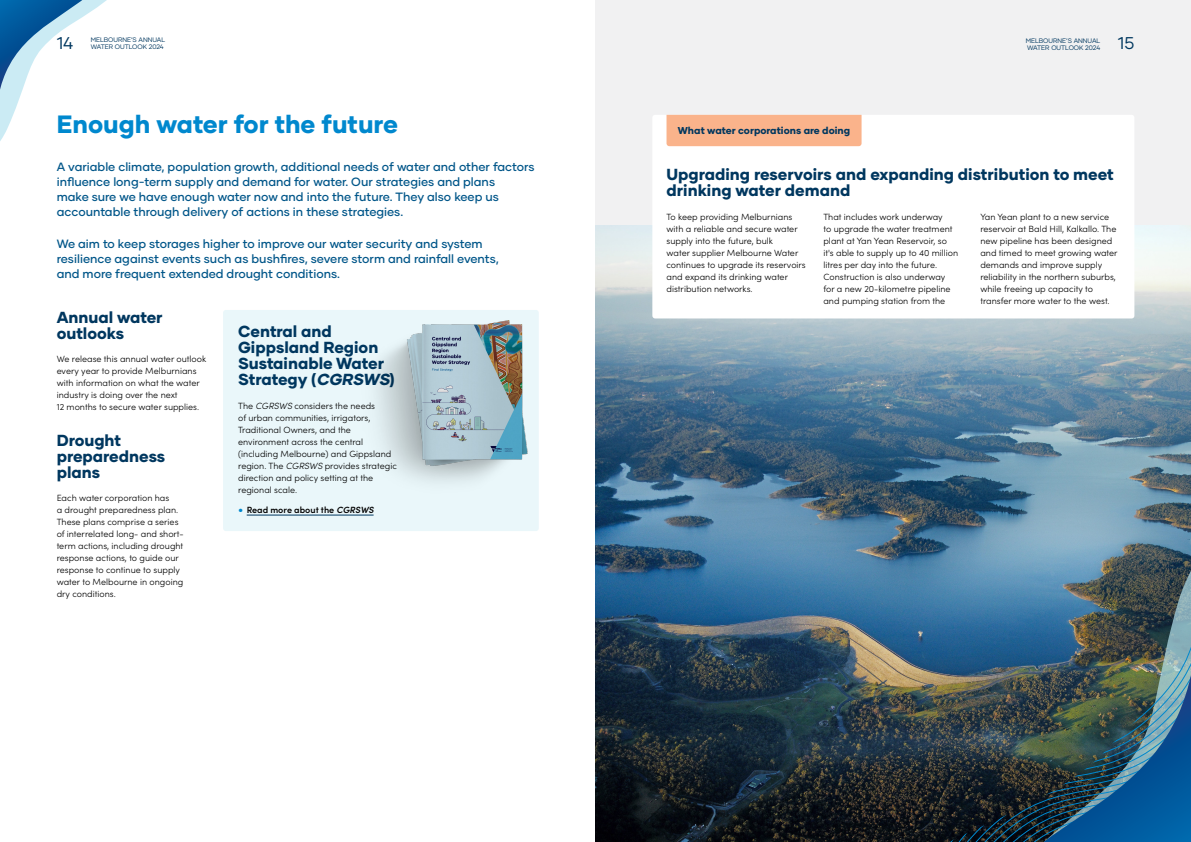
<style>
.page{position:relative;width:1191px;height:842px;background:#fff}
.page>*{position:absolute;margin:0;border:0;box-sizing:border-box;transform-origin:0 0}
.t1{font:800 25px "Gilmer";color:#0088ce}
.t2{font:17px "Gilmer";color:#00375f}
.t3{font:800 16px/16px "Gilmer";color:#00375f}
.t4{font:500 12px/15px "Gilmer";color:#005689}
.t5{font:800 10px "Gilmer";color:#00375f}
.t6{font:300 9px/12px "Sofia Pro";color:#000}
.t7{font:600 9px "Sofia Pro";color:#000}
.t8{font:6.5px/7.3px "Gilmer";color:#00375f}
.s1{font-style:italic}
.s2{font-weight:700;font-size:11px;color:#0088ce}
</style>
<div class="page">
<svg style="left:0;top:0;width:98px;height:141px"></svg>
<div style="left:595px;top:0;width:596px;height:842px;background:#f1f1f2"></div>
<img style="left:595px;top:225px;width:596px;height:617px">
<img style="left:874px;top:397px;width:317px;height:445px">
<img style="left:949px;top:639px;width:242px;height:203px">
<div style="left:652px;top:115px;width:482px;height:203px;background:#fff;border-radius:3px"></div>
<div style="left:666px;top:115px;width:195px;height:31px;background:#fab38b"></div>
<div style="left:223px;top:310px;width:316px;height:221px;background:#eaf7fa;border-radius:3px"></div>
<hr style="left:247px;top:515px;width:126px;height:1px;background:#00375e">
<img style="left:322px;top:311px;width:217px;height:205px">
<h2 class="t2" style="left:57px;top:33px;width:18px">14</h2>
<p class="t8" style="left:91px;top:36px;width:76px">MELBOURNE’S ANNUAL<br>WATER OUTLOOK 2024</p>
<p class="t8" style="left:1025px;top:37px;width:76px">MELBOURNE’S ANNUAL<br>WATER OUTLOOK 2024</p>
<h2 class="t2" style="left:1117px;top:33px;width:18px">15</h2>
<h1 class="t1" style="left:57px;top:109px;width:343px">Enough water for the future</h1>
<p class="t4" style="left:57px;top:159px;width:479px">A variable climate, population growth, additional needs of water and other factors influence long-term supply and demand for water. Our strategies and plans<br>make sure we have enough water now and into the future. They also keep us accountable through delivery of actions in these strategies.</p>
<h3 class="t4" style="left:57px;top:236px;width:444px">We aim to keep storages higher to improve our water security and system resilience against events such as bushfires, severe storm and rainfall events, and more frequent extended drought conditions.</h3>
<h3 class="t3" style="left:57px;top:309px;width:107px">Annual water outlooks</h3>
<p class="t6" style="left:57px;top:352px;width:151px">We release this annual water outlook every year to provide Melburnians with information on what the water industry is doing over the next<br>12 months to secure water supplies.</p>
<h3 class="t3" style="left:57px;top:432px;width:110px">Drought preparedness plans</h3>
<p class="t6" style="left:57px;top:491px;width:128px">Each water corporation has<br>a drought preparedness plan.<br>These plans comprise a series of interrelated long- and short&shy;term actions, including drought response actions, to guide our response to continue to supply water to Melbourne in ongoing dry conditions.</p>
<h3 class="t3" style="left:238px;top:323px;width:158px">Central and<br>Gippsland Region<br>Sustainable Water<br>Strategy (<span class="s1">CGRSWS</span>)</h3>
<p class="t6" style="left:238px;top:399px;width:160px">The <span class="s1">CGRSWS</span> considers the needs<br>of urban communities, irrigators,<br>Traditional Owners, and the environment across the central (including Melbourne) and Gippsland region. The <span class="s1">CGRSWS</span> provides strategic direction and policy setting at the regional scale.</p>
<p class="t7" style="left:238px;top:503px;width:137px"><span class="s2">•</span> Read more about the <span class="s1">CGRSWS</span></p>
<p class="t5" style="left:678px;top:124px;width:174px">What water corporations are doing</p>
<h3 class="t3" style="left:670px;top:128px;width:137px">GWW key project</h3>
<h3 class="t3" style="left:666px;top:167px;width:449px">Upgrading reservoirs and expanding distribution to meet drinking water demand</h3>
<p class="t6" style="left:666px;top:210px;width:141px">To keep providing Melburnians with a reliable and secure water supply into the future, bulk<br>water supplier Melbourne Water continues to upgrade its reservoirs and expand its drinking water distribution networks.</p>
<p class="t6" style="left:823px;top:210px;width:136px">That includes work underway<br>to upgrade the water treatment plant at Yan Yean Reservoir, so it's able to supply up to 40 million litres per day into the future.<br>Construction is also underway for a new 20-kilometre pipeline and pumping station from the</p>
<p class="t6" style="left:980px;top:210px;width:139px">Yan Yean plant to a new service reservoir at Bald Hill, Kalkallo. The new pipeline has been designed and timed to meet growing water demands and improve supply reliability in the northern suburbs, while freeing up capacity to transfer more water to the west.</p>
</div>
